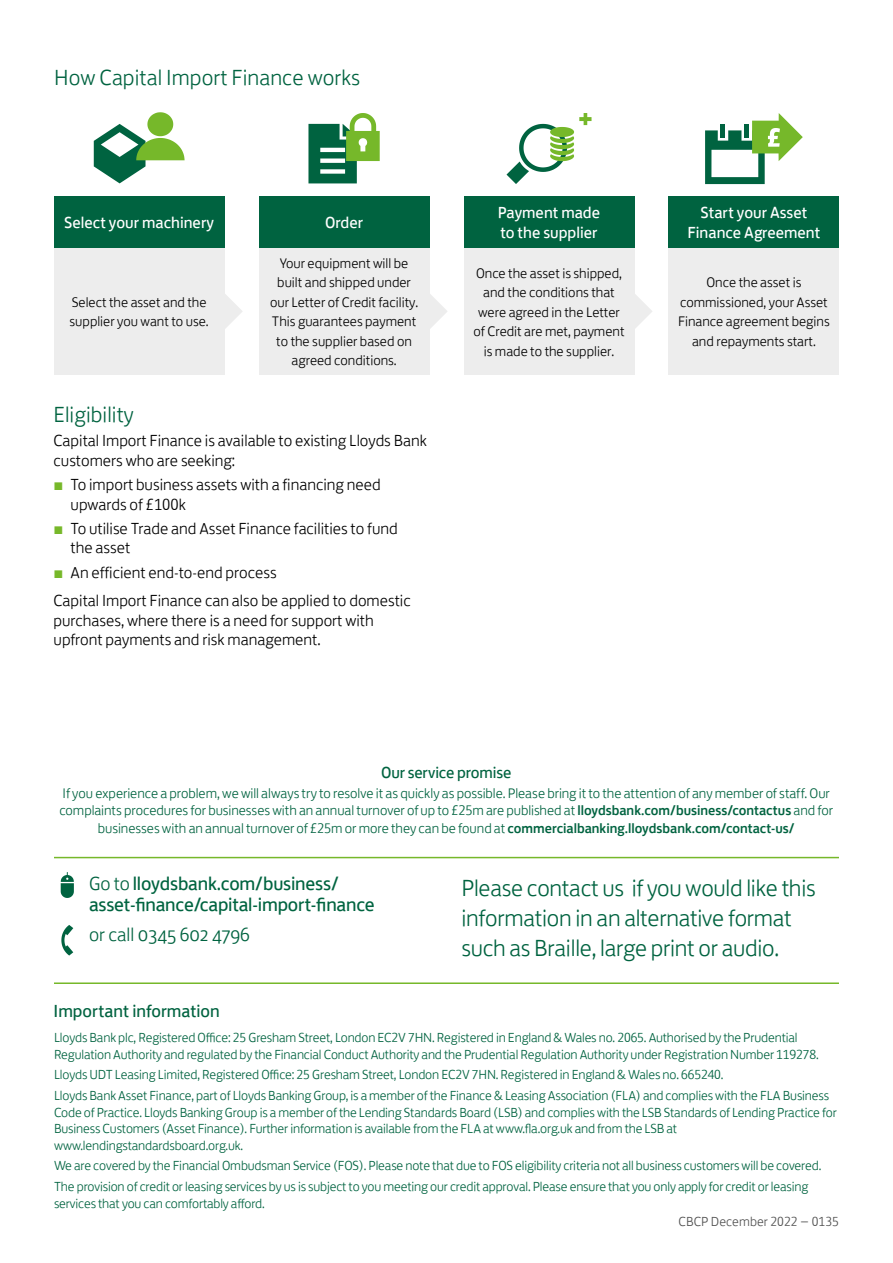
<style>
.page{position:relative;width:893px;height:1263px;background:#fff}
.page>*{position:absolute;margin:0;border:0;box-sizing:border-box;transform-origin:0 0}
.t1{font:300 24px/30px "Lloyds Bank Jack";letter-spacing:-.01em;color:#006340}
.t2{font:300 22.5px "Lloyds Bank Jack";letter-spacing:.005em;color:#006340}
.t3{font:19.5px/21px "Lloyds Bank Jack";letter-spacing:-.01em;color:#006440}
.t4{font:300 19.5px "Lloyds Bank Jack";color:#006340}
.t5{font:18px "Lloyds Bank Jack";color:#006340}
.t6{font:300 16.5px/19.8px "Lloyds Bank Jack";color:#000}
.t7{font:16.5px/19.8px "Lloyds Bank Jack";color:#fff}
.t8{font:16.5px "Lloyds Bank Jack";letter-spacing:-.01em;color:#006340}
.t9{font:300 14.25px/19.5px "Lloyds Bank Jack";color:#000;text-align:center}
.t10{font:300 14.25px/17.4px "Lloyds Bank Jack";letter-spacing:-.005em;color:#006340;text-align:center}
.t11{font:300 13.5px/16.5px "Lloyds Bank Jack";letter-spacing:-.01em;color:#006340}
.t12{font:300 13.5px "Lloyds Bank Jack";letter-spacing:.005em;color:#505050}
.s1{font-family:"Arial";font-weight:400;color:#77b82a}
.s2{font-weight:500}
.s3{font-weight:300;color:#006340}
.s4{font-family:"Avenir Next LT Pro";font-weight:400}
</style>
<div class="page">
<svg style="left:94px;top:112px;width:91px;height:71px"></svg>
<svg style="left:308px;top:113px;width:72px;height:70px"></svg>
<svg style="left:506px;top:113px;width:85px;height:71px"></svg>
<svg style="left:705px;top:113px;width:98px;height:71px"></svg>
<hr style="left:54px;top:857px;width:785px;height:1px;background:#76b82a">
<hr style="left:54px;top:982px;width:785px;height:2px;background:#76b82a">
<svg style="left:61px;top:872px;width:13px;height:26px"></svg>
<svg style="left:224px;top:293px;width:18px;height:37px"></svg>
<div style="left:54px;top:247px;width:170px;height:128px;background:#ededed"></div>
<div style="left:54px;top:196px;width:170px;height:51px;background:#006340"></div>
<svg style="left:429px;top:293px;width:18px;height:37px"></svg>
<div style="left:259px;top:247px;width:170px;height:128px;background:#ededed"></div>
<div style="left:259px;top:196px;width:170px;height:51px;background:#006340"></div>
<svg style="left:634px;top:293px;width:18px;height:37px"></svg>
<div style="left:464px;top:247px;width:170px;height:128px;background:#ededed"></div>
<div style="left:464px;top:196px;width:170px;height:51px;background:#006340"></div>
<div style="left:669px;top:247px;width:170px;height:128px;background:#ededed"></div>
<div style="left:669px;top:196px;width:170px;height:51px;background:#006340"></div>
<svg style="left:61px;top:925px;width:12px;height:30px"></svg>
<h2 class="t2" style="left:54px;top:59px;width:308px">How Capital Import Finance works</h2>
<p class="t7" style="left:64px;top:211px;width:151px">Select your machinery</p>
<p class="t9" style="left:70px;top:291px;width:141px;text-align:left">Select the asset and the supplier you want to use.</p>
<p class="t7" style="left:325px;top:211px;width:40px">Order</p>
<p class="t9" style="left:270px;top:252px;width:150px">Your equipment will be built and shipped under our Letter of Credit facility.<br>This guarantees payment to the supplier based on agreed conditions.</p>
<h2 class="t2" style="left:54px;top:396px;width:82px">Eligibility</h2>
<p class="t6" style="left:54px;top:429px;width:375px">Capital Import Finance is available to existing Lloyds Bank customers who are seeking:</p>
<p class="t6" style="left:71px;top:473px;width:312px;text-indent:-17px"><span class="s1">■</span> To import business assets with a financing need upwards of £100k</p>
<p class="t6" style="left:71px;top:516px;width:329px;text-indent:-17px"><span class="s1">■</span> To utilise Trade and Asset Finance facilities to fund the asset</p>
<p class="t6" style="left:54px;top:556px;width:359px;line-height:28.3px"><span class="s1">■</span> An efficient end-to-end process<br>Capital Import Finance can also be applied to domestic</p>
<p class="t6" style="left:54px;top:608px;width:322px">purchases, where there is a need for support with upfront payments and risk management.</p>
<p class="t7" style="left:498px;top:201px;width:104px">Payment made to the supplier</p>
<p class="t9" style="left:474px;top:262px;width:152px">Once the asset is shipped, and the conditions that were agreed in the Letter of Credit are met, payment is made to the supplier.</p>
<p class="t7" style="left:687px;top:201px;width:134px;text-align:center">Start your Asset<br>Finance Agreement</p>
<p class="t9" style="left:678px;top:271px;width:153px">Once the asset is commissioned, your Asset<br>Finance agreement begins and repayments start.</p>
<p class="t8" style="left:381px;top:759px;width:132px">Our service promise</p>
<p class="t10" style="left:59px;top:783px;width:775px">If you experience a problem, we will always try to resolve it as quickly as possible. Please bring it to the attention of any member of staff. Our complaints procedures for businesses with an annual turnover of up to £25m are published at <span class="s2">lloydsbank.com/business/contactus</span> and for businesses with an annual turnover of £25m or more they can be found at <span class="s2">commercialbanking.lloydsbank.com/contact-us/</span></p>
<h3 class="t3" style="left:89px;top:871px;width:287px"><span class="s3">Go to</span> lloydsbank.com/business/ asset-finance/capital-import-finance</h3>
<h3 class="t4" style="left:89px;top:919px;width:162px">or call 0345 602 4796</h3>
<h1 class="t1" style="left:461px;top:870px;width:356px">Please contact us if you would like this information in an alternative format such as Braille, large print or audio.</h1>
<h3 class="t5" style="left:54px;top:996px;width:168px">Important information</h3>
<p class="t11" style="left:54px;top:1028px;width:766px">Lloyds Bank plc, Registered Office: 25 Gresham Street, London EC2V 7HN. Registered in England &amp; Wales no. 2065. Authorised by the Prudential<br>Regulation Authority and regulated by the Financial Conduct Authority and the Prudential Regulation Authority under Registration Number 119278.</p>
<p class="t11" style="left:54px;top:1063px;width:777px;line-height:20.7px">Lloyds UDT Leasing Limited, Registered Office: 25 Gresham Street, London EC2V 7HN. Registered in England &amp; Wales no. 665240.<br>Lloyds Bank Asset Finance, part of Lloyds Banking Group, is a member of the Finance &amp; Leasing Association (FLA) and complies with the FLA Business</p>
<p class="t11" style="left:54px;top:1102px;width:784px">Code of Practice. Lloyds Banking Group is a member of the Lending Standards Board (LSB) and complies with the LSB Standards of Lending Practice for<br>Business Customers (Asset Finance). Further information is available from the FLA at www.fla.org.uk and from the LSB at www.lendingstandardsboard.org.uk.</p>
<p class="t11" style="left:54px;top:1154px;width:769px;line-height:20.7px">We are covered by the Financial Ombudsman Service (FOS). Please note that due to FOS eligibility criteria not all business customers will be covered.<br>The provision of credit or leasing services by us is subject to you meeting our credit approval. Please ensure that you only apply for credit or leasing</p>
<p class="t11" style="left:54px;top:1193px;width:212px">services that you can comfortably afford.</p>
<p class="t12" style="left:678px;top:1211px;width:162px">CBCP December 2022 <span class="s4">−</span> 0135</p>
</div>
